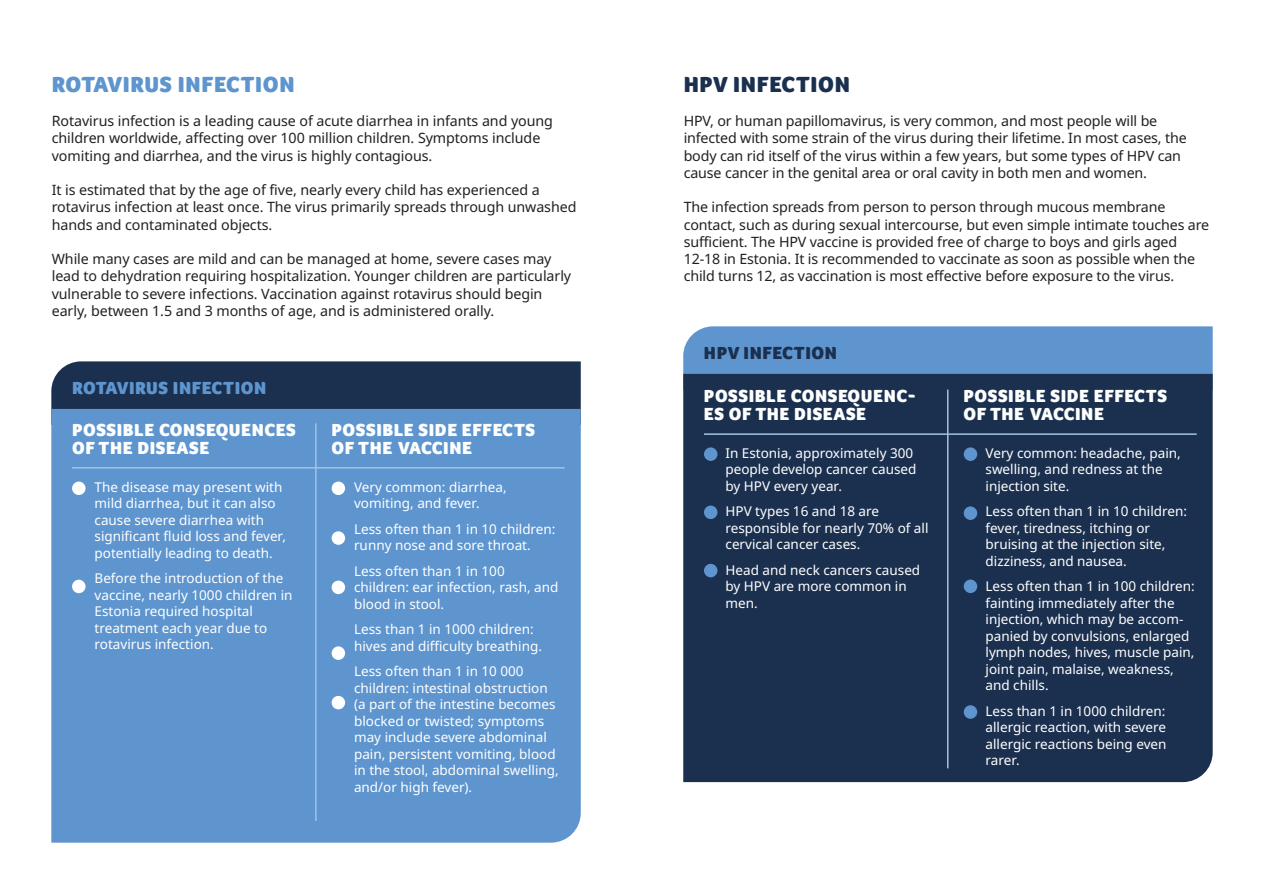
<style>
.page{position:relative;width:1263px;height:893px;background:#fff}
.page>*{position:absolute;margin:0;border:0;box-sizing:border-box;transform-origin:0 0}
.t1{font:900 22.5px "Foco";letter-spacing:.03em;color:#5e95cf}
.t2{font:900 22.5px "Foco";letter-spacing:.03em;color:#1b304f}
.t3{font:900 18px/18px "Foco";letter-spacing:.03em;color:#fdfefe}
.t4{font:900 18px "Foco";letter-spacing:.03em;color:#5e95cf}
.t5{font:900 18px "Foco";letter-spacing:.03em;color:#1b304f}
.t6{font:14.25px/17.2px "Noto Sans";letter-spacing:-.01em;color:#231f20}
.t7{font:13.5px/16.5px "Noto Sans";color:#fff}
</style>
<div class="page">
<div style="left:51px;top:361px;width:530px;height:48px;background:#1b304f"></div>
<div style="left:51px;top:409px;width:530px;height:434px;background:#5e95cf"></div>
<hr style="left:315px;top:423px;width:2px;height:398px;background:#a2c2e4">
<div style="left:72px;top:482px;width:14px;height:13px;background:#fff;border-radius:50%"></div>
<div style="left:72px;top:580px;width:14px;height:13px;background:#fff;border-radius:50%"></div>
<div style="left:332px;top:482px;width:13px;height:13px;background:#fff;border-radius:50%"></div>
<div style="left:332px;top:531px;width:13px;height:14px;background:#fff;border-radius:50%"></div>
<div style="left:332px;top:581px;width:13px;height:13px;background:#fff;border-radius:50%"></div>
<div style="left:332px;top:646px;width:13px;height:14px;background:#fff;border-radius:50%"></div>
<div style="left:332px;top:696px;width:13px;height:13px;background:#fff;border-radius:50%"></div>
<hr style="left:72px;top:467px;width:493px;height:2px;background:#a2c2e4">
<div style="left:683px;top:326px;width:530px;height:48px;background:#5e95cf"></div>
<div style="left:683px;top:374px;width:530px;height:408px;background:#1b304f"></div>
<hr style="left:947px;top:390px;width:1px;height:378px;background:#a2c2e4">
<div style="left:704px;top:447px;width:13px;height:14px;background:#5e95cf;border-radius:50%"></div>
<div style="left:704px;top:506px;width:13px;height:13px;background:#5e95cf;border-radius:50%"></div>
<div style="left:704px;top:564px;width:13px;height:13px;background:#5e95cf;border-radius:50%"></div>
<div style="left:964px;top:447px;width:13px;height:14px;background:#5e95cf;border-radius:50%"></div>
<div style="left:964px;top:506px;width:13px;height:14px;background:#5e95cf;border-radius:50%"></div>
<div style="left:964px;top:580px;width:13px;height:13px;background:#5e95cf;border-radius:50%"></div>
<div style="left:964px;top:705px;width:13px;height:14px;background:#5e95cf;border-radius:50%"></div>
<hr style="left:704px;top:433px;width:493px;height:2px;background:#a2c2e4">
<h1 class="t1" style="left:52px;top:70px;width:244px">ROTAVIRUS INFECTION</h1>
<p class="t6" style="left:52px;top:113px;width:503px">Rotavirus infection is a leading cause of acute diarrhea in infants and young children worldwide, affecting over 100 million children. Symptoms include vomiting and diarrhea, and the virus is highly contagious.</p>
<p class="t6" style="left:52px;top:182px;width:526px">It is estimated that by the age of five, nearly every child has experienced a rotavirus infection at least once. The virus primarily spreads through unwashed hands and contaminated objects.</p>
<p class="t6" style="left:52px;top:251px;width:521px">While many cases are mild and can be managed at home, severe cases may lead to dehydration requiring hospitalization. Younger children are particularly vulnerable to severe infections. Vaccination against rotavirus should begin early, between 1.5 and 3 months of age, and is administered orally.</p>
<h2 class="t4" style="left:72px;top:376px;width:196px">ROTAVIRUS INFECTION</h2>
<h2 class="t3" style="left:72px;top:421px;width:225px">POSSIBLE CONSEQUENCES<br>OF THE DISEASE</h2>
<h2 class="t3" style="left:332px;top:421px;width:205px">POSSIBLE SIDE EFFECTS<br>OF THE VACCINE</h2>
<p class="t7" style="left:95px;top:479px;width:193px">The disease may present with mild diarrhea, but it can also cause severe diarrhea with significant fluid loss and fever, potentially leading to death.</p>
<p class="t7" style="left:95px;top:570px;width:200px">Before the introduction of the vaccine, nearly 1000 children in<br>Estonia required hospital treatment each year due to rotavirus infection.</p>
<p class="t7" style="left:354px;top:479px;width:154px">Very common: diarrhea, vomiting, and fever.</p>
<p class="t7" style="left:354px;top:521px;width:203px">Less often than 1 in 10 children: runny nose and sore throat.</p>
<p class="t7" style="left:354px;top:563px;width:206px">Less often than 1 in 100 children: ear infection, rash, and blood in stool.</p>
<p class="t7" style="left:354px;top:621px;width:189px">Less than 1 in 1000 children: hives and difficulty breathing.</p>
<p class="t7" style="left:354px;top:663px;width:206px">Less often than 1 in 10 000 children: intestinal obstruction (a part of the intestine becomes blocked or twisted; symptoms may include severe abdominal pain, persistent vomiting, blood in the stool, abdominal swelling, and/or high fever).</p>
<h1 class="t2" style="left:684px;top:70px;width:168px">HPV INFECTION</h1>
<p class="t6" style="left:684px;top:113px;width:505px">HPV, or human papillomavirus, is very common, and most people will be infected with some strain of the virus during their lifetime. In most cases, the body can rid itself of the virus within a few years, but some types of HPV can cause cancer in the genital area or oral cavity in both men and women.</p>
<p class="t6" style="left:684px;top:199px;width:527px">The infection spreads from person to person through mucous membrane contact, such as during sexual intercourse, but even simple intimate touches are sufficient. The HPV vaccine is provided free of charge to boys and girls aged 12-18 in Estonia. It is recommended to vaccinate as soon as possible when the child turns 12, as vaccination is most effective before exposure to the virus.</p>
<h2 class="t5" style="left:704px;top:340px;width:135px">HPV INFECTION</h2>
<h2 class="t3" style="left:704px;top:387px;width:213px">POSSIBLE CONSEQUENC-<br>ES OF THE DISEASE</h2>
<h2 class="t3" style="left:963px;top:387px;width:205px">POSSIBLE SIDE EFFECTS<br>OF THE VACCINE</h2>
<p class="t7" style="left:725px;top:445px;width:192px">In Estonia, approximately 300 people develop cancer caused by HPV every year.</p>
<p class="t7" style="left:725px;top:503px;width:204px">HPV types 16 and 18 are responsible for nearly 70% of all cervical cancer cases.</p>
<p class="t7" style="left:725px;top:562px;width:196px">Head and neck cancers caused by HPV are more common in men.</p>
<p class="t7" style="left:985px;top:445px;width:197px">Very common: headache, pain, swelling, and redness at the injection site.</p>
<p class="t7" style="left:985px;top:503px;width:203px">Less often than 1 in 10 children: fever, tiredness, itching or bruising at the injection site, dizziness, and nausea.</p>
<p class="t7" style="left:985px;top:578px;width:211px">Less often than 1 in 100 children: fainting immediately after the injection, which may be accom&shy;panied by convulsions, enlarged lymph nodes, hives, muscle pain, joint pain, malaise, weakness, and chills.</p>
<p class="t7" style="left:985px;top:703px;width:182px;text-align:justify">Less than 1 in 1000 children: allergic reaction, with severe allergic reactions being even rarer.</p>
</div>
